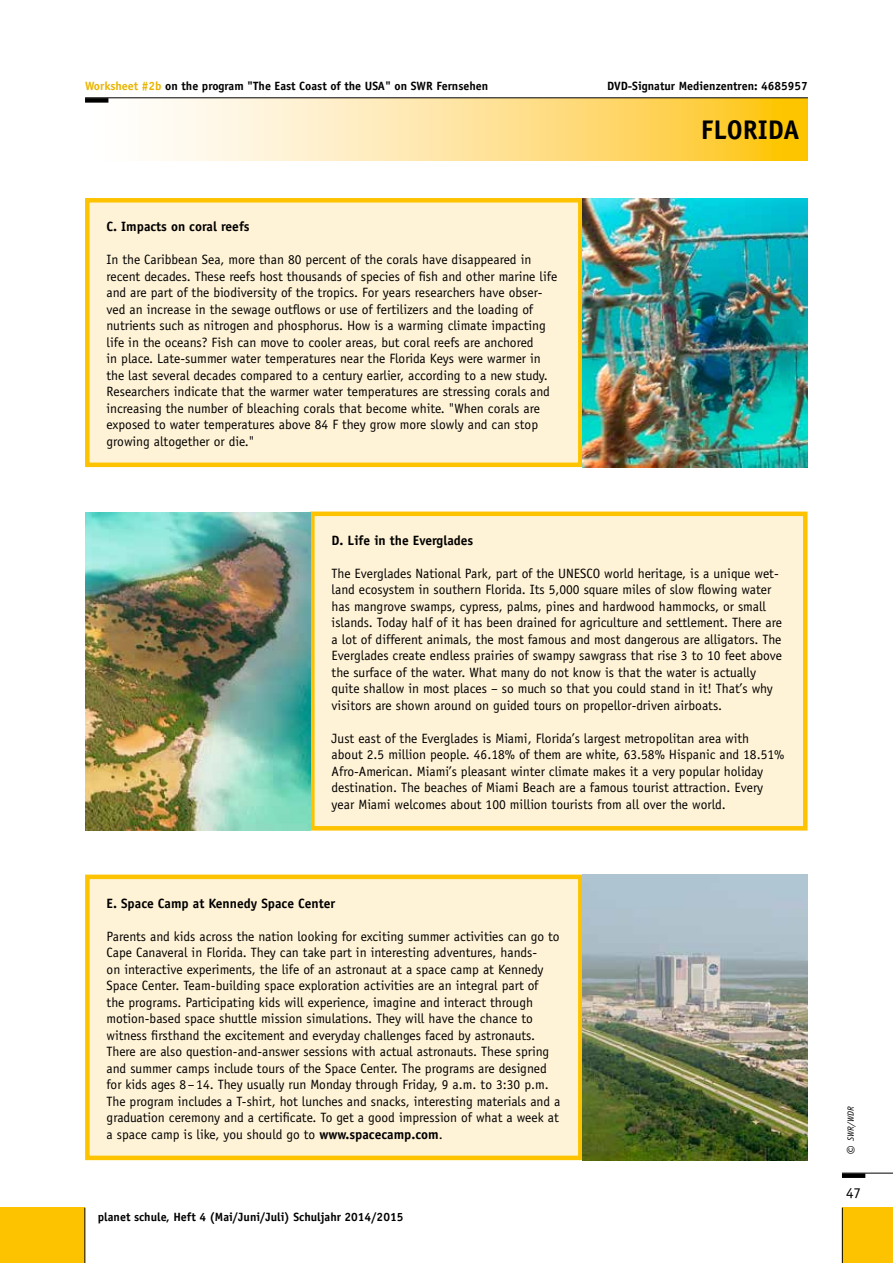
<style>
.page{position:relative;width:893px;height:1263px;background:#fff}
.page>*{position:absolute;margin:0;border:0;box-sizing:border-box;transform-origin:0 0}
.t1{font:700 27px "Officina Sans Std";color:#000}
.t2{font:15px "Officina Sans Std";color:#000}
.t3{font:13.5px/16.5px "Officina Sans Std";color:#000}
.t4{font:700 13.5px "Officina Sans Std";color:#000}
.t5{font:700 12px "Officina Sans Std";color:#000}
.t6{font:italic 9px "Officina Sans Std";color:#000}
.s1{color:#e9b500}
.s2{font-weight:700}
.s3{font-size:16.5px}
</style>
<div class="page">
<div style="left:842px;top:1208px;width:51px;height:55px;background:#fdc300"></div>
<div style="left:0;top:1208px;width:85px;height:55px;background:#fdc300"></div>
<hr style="left:842px;top:1173px;width:51px;height:1px;background:#000">
<div style="left:842px;top:1173px;width:23px;height:5px;background:#000"></div>
<hr style="left:842px;top:1208px;width:1px;height:55px;background:#000">
<hr style="left:84px;top:1208px;width:1px;height:55px;background:#000">
<svg style="left:108px;top:99px;width:700px;height:62px;background:#fee398"></svg>
<hr style="left:85px;top:97px;width:723px;height:1px;background:#000">
<div style="left:85px;top:98px;width:23px;height:5px;background:#000"></div>
<div style="left:87px;top:200px;width:493px;height:265px;background:#fff3d7"></div>
<div style="left:85px;top:198px;width:498px;height:269px;border:4px solid #fdc300"></div>
<img style="left:583px;top:198px;width:224px;height:269px">
<div style="left:312px;top:514px;width:493px;height:314px;background:#fff3d7"></div>
<div style="left:310px;top:512px;width:497px;height:318px;border:4px solid #fdc300"></div>
<img style="left:85px;top:512px;width:225px;height:318px">
<div style="left:87px;top:877px;width:493px;height:281px;background:#fff3d7"></div>
<div style="left:85px;top:874px;width:498px;height:286px;border:4px solid #fdc300"></div>
<img style="left:583px;top:875px;width:225px;height:285px">
<p class="t5" style="left:85px;top:78px;width:405px"><span class="s1">Worksheet #2b</span> on the program "The East Coast of the USA" on SWR Fernsehen</p>
<p class="t5" style="left:607px;top:78px;width:202px">DVD-Signatur Medienzentren: 4685957</p>
<p class="t4" style="left:107px;top:218px;width:144px">C. Impacts on coral reefs</p>
<p class="t3" style="left:107px;top:251px;width:452px">In the Caribbean Sea, more than 80 percent of the corals have disappeared in recent decades. These reefs host thousands of species of fish and other marine life and are part of the biodiversity of the tropics. For years researchers have obser&shy;ved an increase in the sewage outflows or use of fertilizers and the loading of nutrients such as nitrogen and phosphorus. How is a warming climate impacting life in the oceans? Fish can move to cooler areas, but coral reefs are anchored<br>in place. Late-summer water temperatures near the Florida Keys were warmer in the last several decades compared to a century earlier, according to a new study.<br>Researchers indicate that the warmer water temperatures are stressing corals and increasing the number of bleaching corals that become white. "When corals are exposed to water temperatures above 84 F they grow more slowly and can stop growing altogether or die."</p>
<h1 class="t1" style="left:701px;top:113px;width:100px">FLORIDA</h1>
<p class="t4" style="left:332px;top:531px;width:143px">D. Life in the Everglades</p>
<p class="t3" style="left:332px;top:565px;width:452px">The Everglades National Park, part of the UNESCO world heritage, is a unique wet&shy;land ecosystem in southern Florida. Its 5,000 square miles of slow flowing water has mangrove swamps, cypress, palms, pines and hardwood hammocks, or small islands. Today half of it has been drained for agriculture and settlement. There are a lot of different animals, the most famous and most dangerous are alligators. The Everglades create endless prairies of swampy sawgrass that rise 3 to 10 feet above the surface of the water. What many do not know is that the water is actually quite shallow in most places – so much so that you could stand in it! That’s why visitors are shown around on guided tours on propellor-driven airboats.</p>
<p class="t3" style="left:332px;top:730px;width:454px">Just east of the Everglades is Miami, Florida’s largest metropolitan area with<br>about 2.5 million people. 46.18% of them are white, 63.58% Hispanic and 18.51% Afro-American. Miami’s pleasant winter climate makes it a very popular holiday destination. The beaches of Miami Beach are a famous tourist attraction. Every year Miami welcomes about 100 million tourists from all over the world.</p>
<p class="t4" style="left:107px;top:894px;width:230px">E. Space Camp at Kennedy Space Center</p>
<p class="t3" style="left:107px;top:928px;width:455px">Parents and kids across the nation looking for exciting summer activities can go to Cape Canaveral in Florida. They can take part in interesting adventures, hands-<br>on interactive experiments, the life of an astronaut at a space camp at Kennedy Space Center. Team-building space exploration activities are an integral part of<br>the programs. Participating kids will experience, imagine and interact through motion-based space shuttle mission simulations. They will have the chance to witness firsthand the excitement and everyday challenges faced by astronauts.<br>There are also question-and-answer sessions with actual astronauts. These spring and summer camps include tours of the Space Center. The programs are designed for kids ages 8–14. They usually run Monday through Friday, 9 a.m. to 3:30 p.m.<br>The program includes a T-shirt, hot lunches and snacks, interesting materials and a graduation ceremony and a certificate. To get a good impression of what a week at a space camp is like, you should go to <span class="s2">www.spacecamp.com</span>.</p>
<p class="t5" style="left:98px;top:1209px;width:307px">planet schule, Heft 4 (Mai/Juni/Juli) Schuljahr 2014/2015</p>
<p class="t6" style="left:846px;top:1155px;width:50px;rotate:-90deg"><span class="s3">©</span> SWR/WDR</p>
<p class="t2" style="left:846px;top:1184px;width:16px">47</p>
</div>
